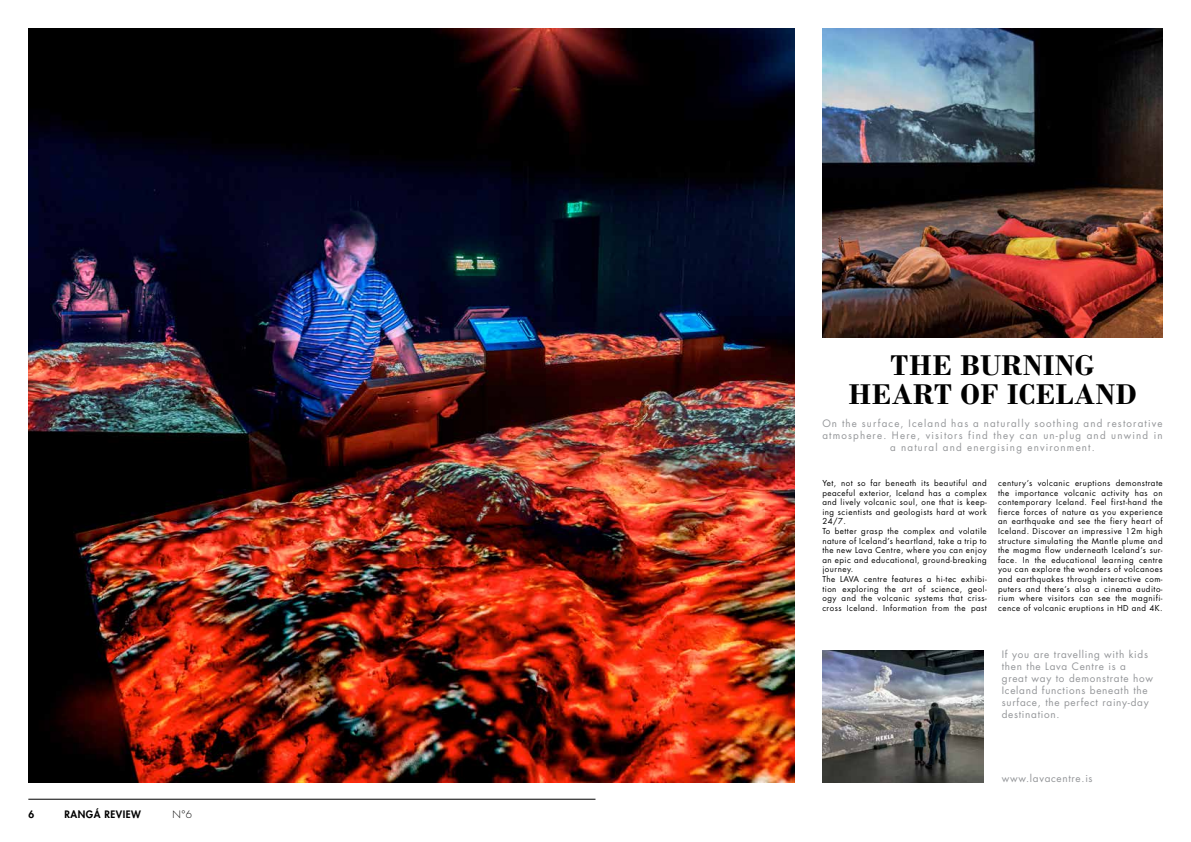
<style>
.page{position:relative;width:1191px;height:842px;background:#fff}
.page>*{position:absolute;margin:0;border:0;box-sizing:border-box;transform-origin:0 0}
.t1{font:700 30px/29.5px "Bodoni";letter-spacing:.02em;color:#000;text-align:center}
.t2{font:10px/12px "Futura Std";letter-spacing:.07em;color:#939598}
.t3{font:10px/12px "Futura Std";letter-spacing:.12em;color:#939598;text-align:center}
.t4{font:800 10px "Futura Std";letter-spacing:.05em;color:#000}
.t5{font:300 10px "Futura Std";color:#000}
.t6{font:8px/9.6px "Futura Std";letter-spacing:.06em;color:#000}
</style>
<div class="page">
<img style="left:822px;top:28px;width:340px;height:310px">
<img style="left:28px;top:28px;width:766px;height:754px">
<img style="left:822px;top:650px;width:161px;height:132px">
<hr style="left:28px;top:799px;width:567px;height:1px;background:#000">
<p class="t4" style="left:28px;top:808px;width:7px">6</p>
<p class="t4" style="left:64px;top:808px;width:78px">RANGÁ REVIEW</p>
<p class="t5" style="left:172px;top:809px;width:21px">N°6</p>
<h1 class="t1" style="left:848px;top:350px;width:290px">THE BURNING<br>HEART OF ICELAND</h1>
<p class="t3" style="left:822px;top:417px;width:342px">On the surface, Iceland has a naturally soothing and restorative atmosphere. Here, visitors find they can un-plug and unwind in a natural and energising environment.</p>
<p class="t6" style="left:822px;top:478px;width:166px">Yet, not so far beneath its beautiful and peaceful exterior, Iceland has a complex and lively volcanic soul, one that is keep&shy;ing scientists and geologists hard at work 24/7.<br>To better grasp the complex and volatile nature of Iceland’s heartland, take a trip to the new Lava Centre, where you can enjoy an epic and educational, ground-breaking journey.<br>The LAVA centre features a hi-tec exhibi&shy;tion exploring the art of science, geol&shy;ogy and the volcanic systems that criss&shy;cross Iceland. Information from the past</p>
<p class="t6" style="left:998px;top:478px;width:166px;text-align:justify">century’s volcanic eruptions demonstrate the importance volcanic activity has on contemporary Iceland. Feel first-hand the fierce forces of nature as you experience an earthquake and see the fiery heart of Iceland. Discover an impressive 12m high structure simulating the Mantle plume and the magma flow underneath Iceland’s sur&shy;face. In the educational learning centre you can explore the wonders of volcanoes and earthquakes through interactive com&shy;puters and there’s also a cinema audito&shy;rium where visitors can see the magnifi&shy;cence of volcanic eruptions in HD and 4K.</p>
<p class="t2" style="left:1001px;top:649px;width:153px">If you are travelling with kids then the Lava Centre is a great way to demonstrate how<br>Iceland functions beneath the surface, the perfect rainy-day destination.</p>
<p class="t2" style="left:1001px;top:773px;width:92px">www.lavacentre.is</p>
</div>
